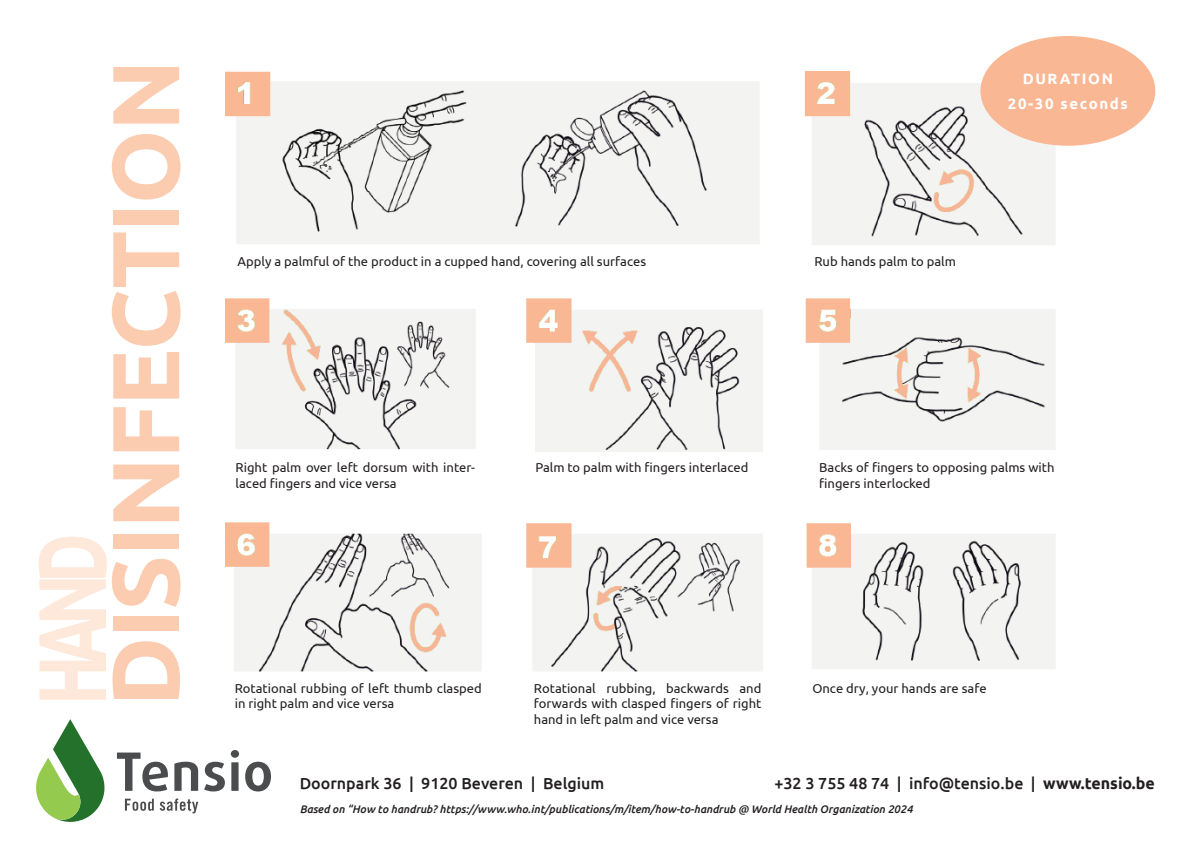
<style>
.page{position:relative;width:1191px;height:842px;background:#fff}
.page>*{position:absolute;margin:0;border:0;box-sizing:border-box;transform-origin:0 0}
.t1{font:700 95.9px "Ubuntu";color:#fee8da;scale:.71 1}
.t2{font:700 95px "Ubuntu";letter-spacing:-.02em;color:#fcccb0}
.t3{font:500 16px "Ubuntu";color:#231f20}
.t4{font:700 15px/25px "Ubuntu";letter-spacing:.11em;color:#fff;text-align:center}
.t5{font:13px/15.6px "Ubuntu";color:#231f20}
.t6{font:italic 500 11px "Ubuntu";color:#231f20}
.s1{font-weight:700}
</style>
<div class="page">
<img style="left:225px;top:72px;width:831px;height:600px">
<svg style="left:36px;top:719px;width:69px;height:103px"></svg>
<svg style="left:117px;top:752px;width:51px;height:39px"></svg>
<svg style="left:174px;top:762px;width:24px;height:29px"></svg>
<svg style="left:204px;top:762px;width:21px;height:29px"></svg>
<svg style="left:231px;top:750px;width:8px;height:41px"></svg>
<svg style="left:245px;top:762px;width:26px;height:29px"></svg>
<svg style="left:125px;top:799px;width:29px;height:12px"></svg>
<svg style="left:160px;top:798px;width:38px;height:15px"></svg>
<div style="left:980px;top:36px;width:175px;height:110px;background:#fab794;border-radius:50%"></div>
<p class="t2" style="left:88px;top:706px;width:649px;rotate:-90deg">DISINFECTION</p>
<p class="t4" style="left:1007px;top:66px;width:122px">DURATION<br>20-30 seconds</p>
<p class="t5" style="left:237px;top:253px;width:410px">Apply a palmful of the product in a cupped hand, covering all surfaces</p>
<p class="t5" style="left:814px;top:253px;width:143px">Rub hands palm to palm</p>
<p class="t5" style="left:236px;top:460px;width:241px">Right palm over left dorsum with inter&shy;laced fingers and vice versa</p>
<p class="t5" style="left:535px;top:460px;width:214px">Palm to palm with fingers interlaced</p>
<p class="t5" style="left:819px;top:460px;width:237px">Backs of fingers to opposing palms with fingers interlocked</p>
<p class="t1" style="left:14px;top:705px;width:244px;rotate:-90deg">HAND</p>
<p class="t5" style="left:235px;top:680px;width:248px">Rotational rubbing of left thumb clasped in right palm and vice versa</p>
<p class="t5" style="left:534px;top:680px;width:229px;text-align:justify">Rotational rubbing, backwards and forwards with clasped fingers of right hand in left palm and vice versa</p>
<p class="t5" style="left:812px;top:680px;width:176px">Once dry, your hands are safe</p>
<p class="t3" style="left:300px;top:773px;width:306px">Doornpark 36 | 9120 Beveren | Belgium</p>
<p class="t3" style="left:774px;top:773px;width:382px">+32 3 755 48 74 | info@tensio.be | <span class="s1">www.tensio.be</span></p>
<p class="t6" style="left:300px;top:802px;width:614px">Based on “How to handrub? https://www.who.int/publications/m/item/how-to-handrub @ World Health Organization 2024</p>
</div>
